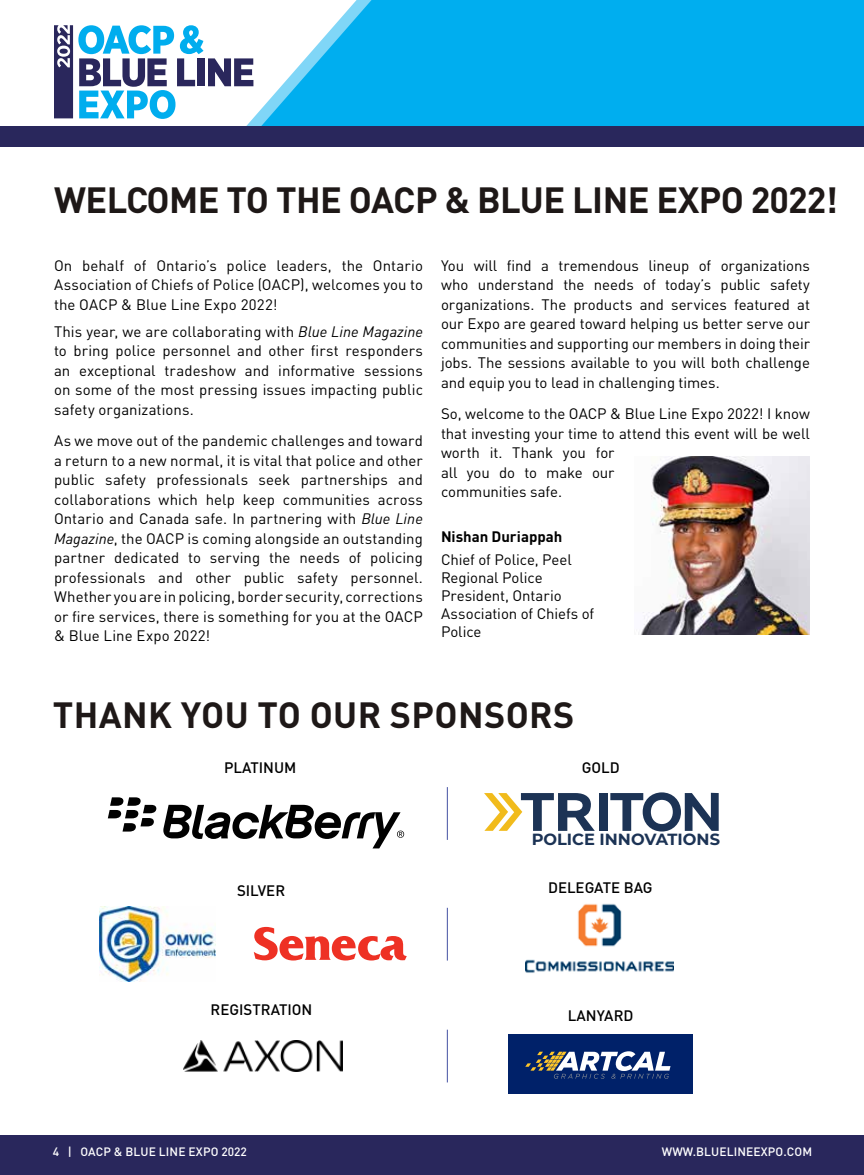
<style>
.page{position:relative;width:864px;height:1175px;background:#fff}
.page>*{position:absolute;margin:0;border:0;box-sizing:border-box;transform-origin:0 0}
.t1{font:700 36px "DIN Pro";letter-spacing:-.015em;color:#1e1817}
.t2{font:700 36px "DIN Pro";letter-spacing:.01em;color:#1e1817}
.t3{font:100 16.2px "Montserrat";color:#1c3355}
.t4{font:15px/19.5px "DIN Pro";color:#000;text-align:justify}
.t5{font:500 15px "DIN Pro";color:#000}
.t6{font:700 15px "DIN Pro";color:#000}
.t7{font:500 12px "DIN Pro";letter-spacing:.01em;color:#fff}
.s1{font-style:italic}
</style>
<div class="page">
<div style="left:0;top:1135px;width:864px;height:39px;background:#29275c"></div>
<svg style="left:252px;top:0;width:612px;height:127px;background:#17b4ef"></svg>
<div style="left:0;top:127px;width:864px;height:20px;background:#29275c"></div>
<svg style="left:54px;top:25px;width:199px;height:94px"></svg>
<svg style="left:108px;top:797px;width:48px;height:34px"></svg>
<svg style="left:163px;top:804px;width:241px;height:44px"></svg>
<div style="left:599px;top:793px;width:8px;height:38px;background:#1c3355"></div>
<svg style="left:610px;top:792px;width:109px;height:39px"></svg>
<svg style="left:484px;top:793px;width:111px;height:38px"></svg>
<img style="left:99px;top:906px;width:117px;height:75px">
<svg style="left:254px;top:927px;width:153px;height:33px"></svg>
<img style="left:525px;top:903px;width:149px;height:70px">
<img style="left:184px;top:1040px;width:158px;height:31px">
<div style="left:508px;top:1033px;width:185px;height:60px;background:#002169"></div>
<svg style="left:525px;top:1051px;width:146px;height:27px"></svg>
<hr style="left:447px;top:787px;width:1px;height:53px;background:#4653a4">
<img style="left:638px;top:456px;width:172px;height:178px">
<hr style="left:447px;top:907px;width:1px;height:53px;background:#4653a4">
<hr style="left:447px;top:1029px;width:1px;height:53px;background:#4653a4">
<h1 class="t1" style="left:54px;top:176px;width:785px">WELCOME TO THE OACP &amp; BLUE LINE EXPO 2022!</h1>
<p class="t4" style="left:54px;top:255px;width:370px">On behalf of Ontario’s police leaders, the Ontario Association of Chiefs of Police (OACP), welcomes you to the OACP &amp; Blue Line Expo 2022!</p>
<p class="t4" style="left:54px;top:321px;width:371px">This year, we are collaborating with <span class="s1">Blue Line Magazine </span>to bring police personnel and other first responders an exceptional tradeshow and informative sessions on some of the most pressing issues impacting public safety organizations.</p>
<p class="t4" style="left:54px;top:430px;width:371px">As we move out of the pandemic challenges and toward a return to a new normal, it is vital that police and other public safety professionals seek partnerships and collaborations which help keep communities across Ontario and Canada safe. In partnering with <span class="s1">Blue Line Magazine</span>, the OACP is coming alongside an outstanding partner dedicated to serving the needs of policing professionals and other public safety personnel.<br>Whether you are in policing, border security, corrections or fire services, there is something for you at the OACP &amp; Blue Line Expo 2022!</p>
<p class="t4" style="left:441px;top:255px;width:371px">You will find a tremendous lineup of organizations who understand the needs of today’s public safety organizations. The products and services featured at our Expo are geared toward helping us better serve our communities and supporting our members in doing their jobs. The sessions available to you will both challenge and equip you to lead in challenging times.</p>
<p class="t4" style="left:441px;top:403px;width:371px;text-align:left">So, welcome to the OACP &amp; Blue Line Expo 2022! I know that investing your time to attend this event will be well worth it. Thank you for<br>all you do to make our<br>communities safe.</p>
<p class="t6" style="left:441px;top:527px;width:123px">Nishan Duriappah</p>
<p class="t4" style="left:441px;top:550px;width:155px;line-height:18px;text-align:left">Chief of Police, Peel<br>Regional Police<br>President, Ontario<br>Association of Chiefs of<br>Police</p>
<h1 class="t2" style="left:53px;top:690px;width:523px">THANK YOU TO OUR SPONSORS</h1>
<p class="t5" style="left:224px;top:757px;width:74px">PLATINUM</p>
<p class="t5" style="left:582px;top:757px;width:40px">GOLD</p>
<p class="t3" style="left:532px;top:828px;width:190px">POLICE INNOVATIONS</p>
<p class="t5" style="left:237px;top:880px;width:50px">SILVER</p>
<p class="t5" style="left:548px;top:877px;width:106px">DELEGATE BAG</p>
<p class="t5" style="left:211px;top:999px;width:103px">REGISTRATION</p>
<p class="t5" style="left:568px;top:1005px;width:67px">LANYARD</p>
<p class="t7" style="left:53px;top:1143px;width:196px">4 | OACP &amp; BLUE LINE EXPO 2022</p>
<p class="t7" style="left:662px;top:1143px;width:152px">WWW.BLUELINEEXPO.COM</p>
</div>
